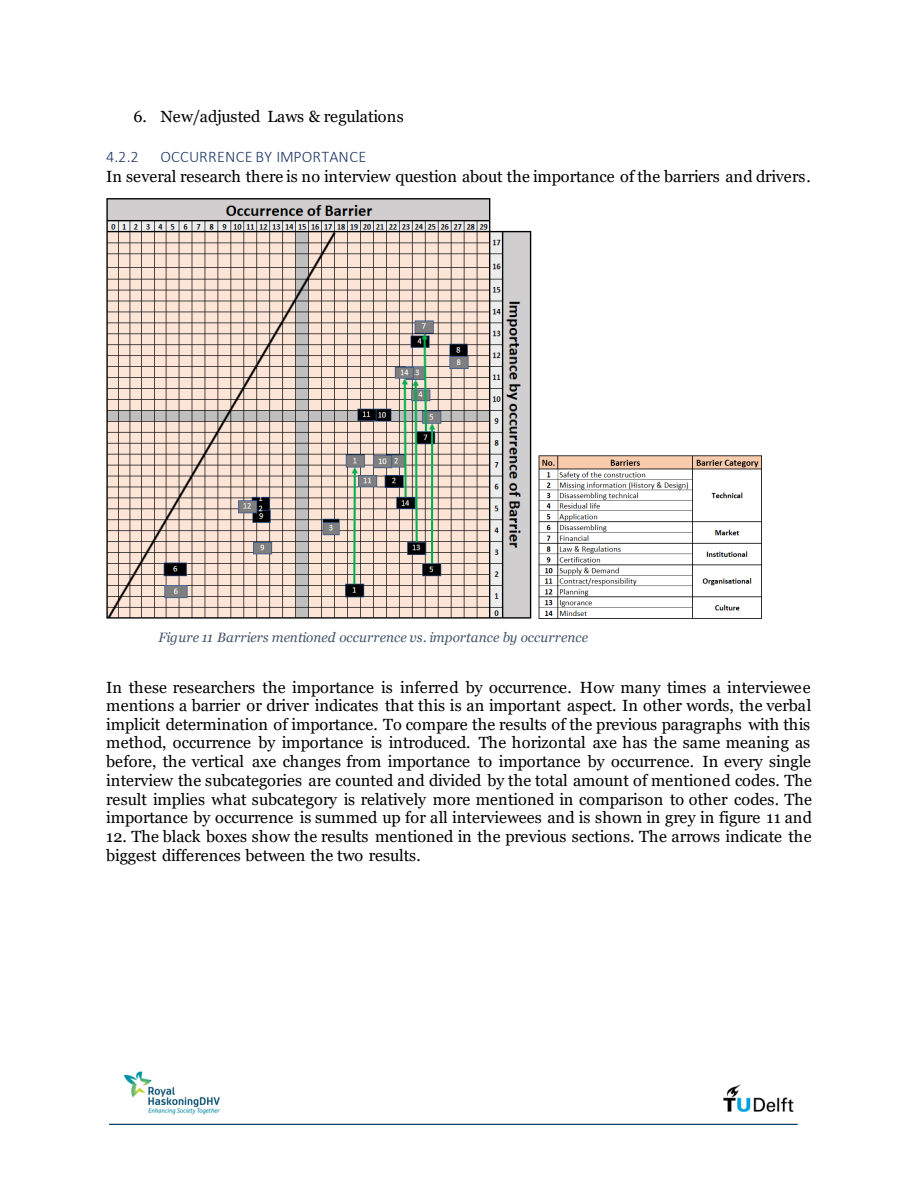
<style>
.page{position:relative;width:918px;height:1188px;background:#fff}
.page>*{position:absolute;margin:0;border:0;box-sizing:border-box;transform-origin:0 0}
.t1{font:16.2px/18.6px "Georgia";letter-spacing:-.005em;color:#000}
.t2{font:300 16.2px "Calibri";letter-spacing:.02em;color:#1f3763}
.t3{font:italic 13.5px "Georgia";letter-spacing:.005em;color:#44546a}
</style>
<div class="page">
<img style="left:109px;top:1071px;width:689px;height:54px">
<img style="left:106px;top:198px;width:426px;height:421px">
<img style="left:538px;top:455px;width:224px;height:164px">
<p class="t1" style="left:133px;top:107px;width:272px">6. New/adjusted Laws &amp; regulations</p>
<p class="t2" style="left:106px;top:150px;width:34px">4.2.2</p>
<p class="t2" style="left:160px;top:150px;width:207px">OCCURRENCE BY IMPORTANCE</p>
<p class="t1" style="left:106px;top:167px;width:706px">In several research there is no interview question about the importance of the barriers and drivers.</p>
<p class="t3" style="left:159px;top:630px;width:431px">Figure 11 Barriers mentioned occurrence vs. importance by occurrence</p>
<p class="t1" style="left:106px;top:678px;width:707px">In these researchers the importance is inferred by occurrence. How many times a interviewee mentions a barrier or driver indicates that this is an important aspect. In other words, the verbal implicit determination of importance. To compare the results of the previous paragraphs with this method, occurrence by importance is introduced. The horizontal axe has the same meaning as before, the vertical axe changes from importance to importance by occurrence. In every single interview the subcategories are counted and divided by the total amount of mentioned codes. The result implies what subcategory is relatively more mentioned in comparison to other codes. The importance by occurrence is summed up for all interviewees and is shown in grey in figure 11 and</p>
<p class="t1" style="left:106px;top:827px;width:707px">12. The black boxes show the results mentioned in the previous sections. The arrows indicate the biggest differences between the two results.</p>
</div>
